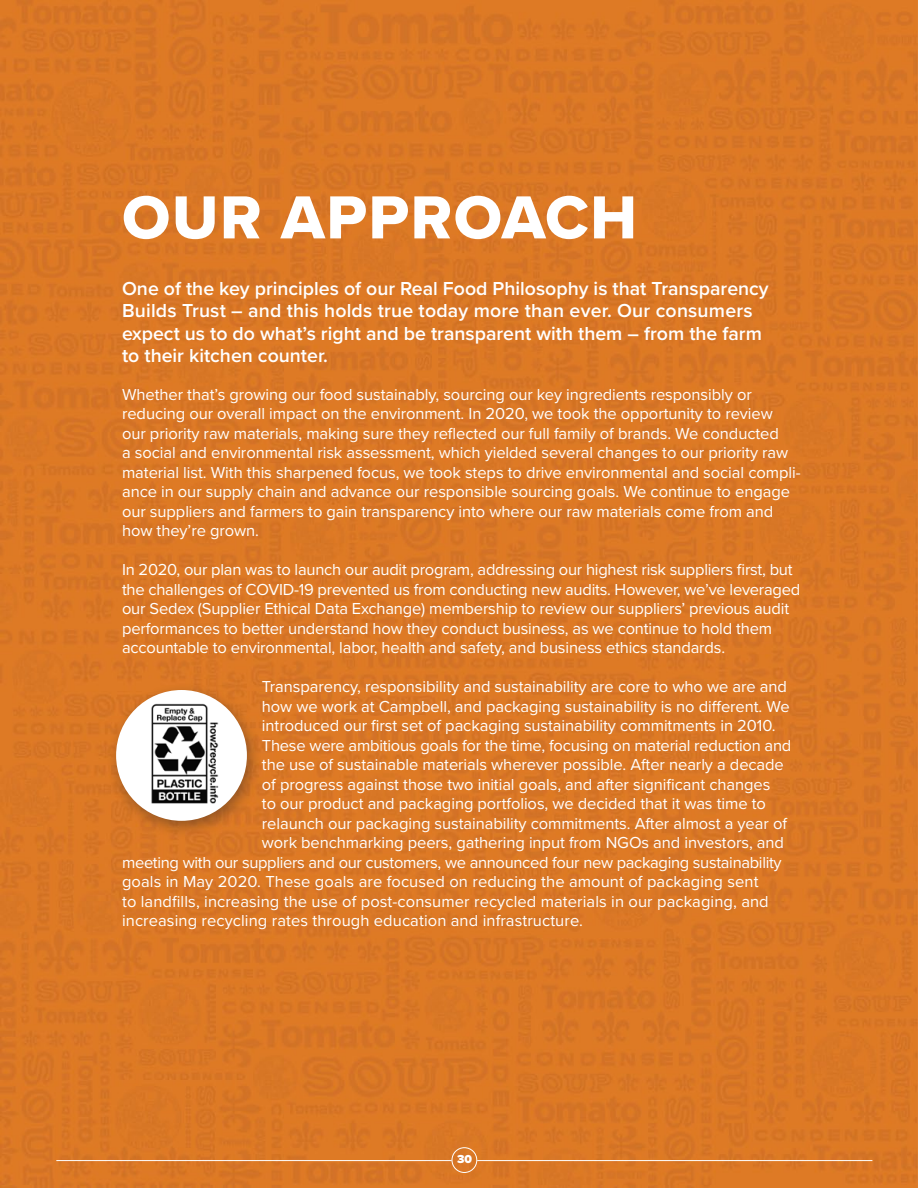
<style>
.page{position:relative;width:918px;height:1188px;background:#db7825}
.page>*{position:absolute;margin:0;border:0;box-sizing:border-box;transform-origin:0 0}
.t1{font:63px "Proxima Nova Extrabld";letter-spacing:.025em;color:#fff}
.Intro_Copy{font:600 19.5px/22.5px "Proxima Nova";color:#fff}
.Body_Copy{font:16.5px/19.5px "Proxima Nova";letter-spacing:-.005em;color:#fff}
.t2{font:900 12px "Proxima Nova";color:#fff}
</style>
<div class="page">
<hr style="left:56px;top:1160px;width:396px;height:1px;background:#fff">
<hr style="left:477px;top:1160px;width:395px;height:1px;background:#fff">
<div style="left:452px;top:1147px;width:25px;height:26px;border:1px solid #fff;border-radius:50%"></div>
<div style="left:106px;top:682px;width:157px;height:157px;background:#231f20;opacity:.4"></div>
<div style="left:116px;top:690px;width:131px;height:131px;background:#fff;border-radius:50%"></div>
<img style="left:151px;top:703px;width:67px;height:100px">
<p class="t1" style="left:122px;top:180px;width:516px">OUR APPROACH</p>
<p class="Intro_Copy" style="left:122px;top:277px;width:648px">One of the key principles of our Real Food Philosophy is that Transparency Builds Trust – and this holds true today more than ever. Our consumers expect us to do what’s right and be transparent with them – from the farm to their kitchen counter.</p>
<p class="Body_Copy" style="left:122px;top:385px;width:680px">Whether that’s growing our food sustainably, sourcing our key ingredients responsibly or reducing our overall impact on the environment. In 2020, we took the opportunity to review our priority raw materials, making sure they reflected our full family of brands. We conducted<br>a social and environmental risk assessment, which yielded several changes to our priority raw material list. With this sharpened focus, we took steps to drive environmental and social compli&shy;ance in our supply chain and advance our responsible sourcing goals. We continue to engage our suppliers and farmers to gain transparency into where our raw materials come from and how they’re grown.</p>
<p class="Body_Copy" style="left:122px;top:560px;width:680px">In 2020, our plan was to launch our audit program, addressing our highest risk suppliers first, but the challenges of COVID-19 prevented us from conducting new audits. However, we’ve leveraged our Sedex (Supplier Ethical Data Exchange) membership to review our suppliers’ previous audit performances to better understand how they conduct business, as we continue to hold them accountable to environmental, labor, health and safety, and business ethics standards.</p>
<p class="Body_Copy" style="left:262px;top:677px;width:527px">Transparency, responsibility and sustainability are core to who we are and</p>
<p class="Body_Copy" style="left:262px;top:697px;width:529px">how we work at Campbell, and packaging sustainability is no different. We</p>
<p class="Body_Copy" style="left:262px;top:716px;width:515px">introduced our first set of packaging sustainability commitments in 2010.</p>
<p class="Body_Copy" style="left:262px;top:736px;width:531px">These were ambitious goals for the time, focusing on material reduction and</p>
<p class="Body_Copy" style="left:262px;top:755px;width:524px">the use of sustainable materials wherever possible. After nearly a decade</p>
<p class="Body_Copy" style="left:262px;top:775px;width:510px">of progress against those two initial goals, and after significant changes</p>
<p class="Body_Copy" style="left:262px;top:794px;width:506px">to our product and packaging portfolios, we decided that it was time to</p>
<p class="Body_Copy" style="left:262px;top:814px;width:527px">relaunch our packaging sustainability commitments. After almost a year of</p>
<p class="Body_Copy" style="left:262px;top:833px;width:524px">work benchmarking peers, gathering input from NGOs and investors, and</p>
<p class="Body_Copy" style="left:122px;top:853px;width:661px">meeting with our suppliers and our customers, we announced four new packaging sustainability</p>
<p class="Body_Copy" style="left:122px;top:872px;width:638px">goals in May 2020. These goals are focused on reducing the amount of packaging sent</p>
<p class="Body_Copy" style="left:122px;top:892px;width:648px">to landfills, increasing the use of post-consumer recycled materials in our packaging, and</p>
<p class="Body_Copy" style="left:122px;top:911px;width:462px">increasing recycling rates through education and infrastructure.</p>
<p class="t2" style="left:457px;top:1152px;width:16px">30</p>
</div>
